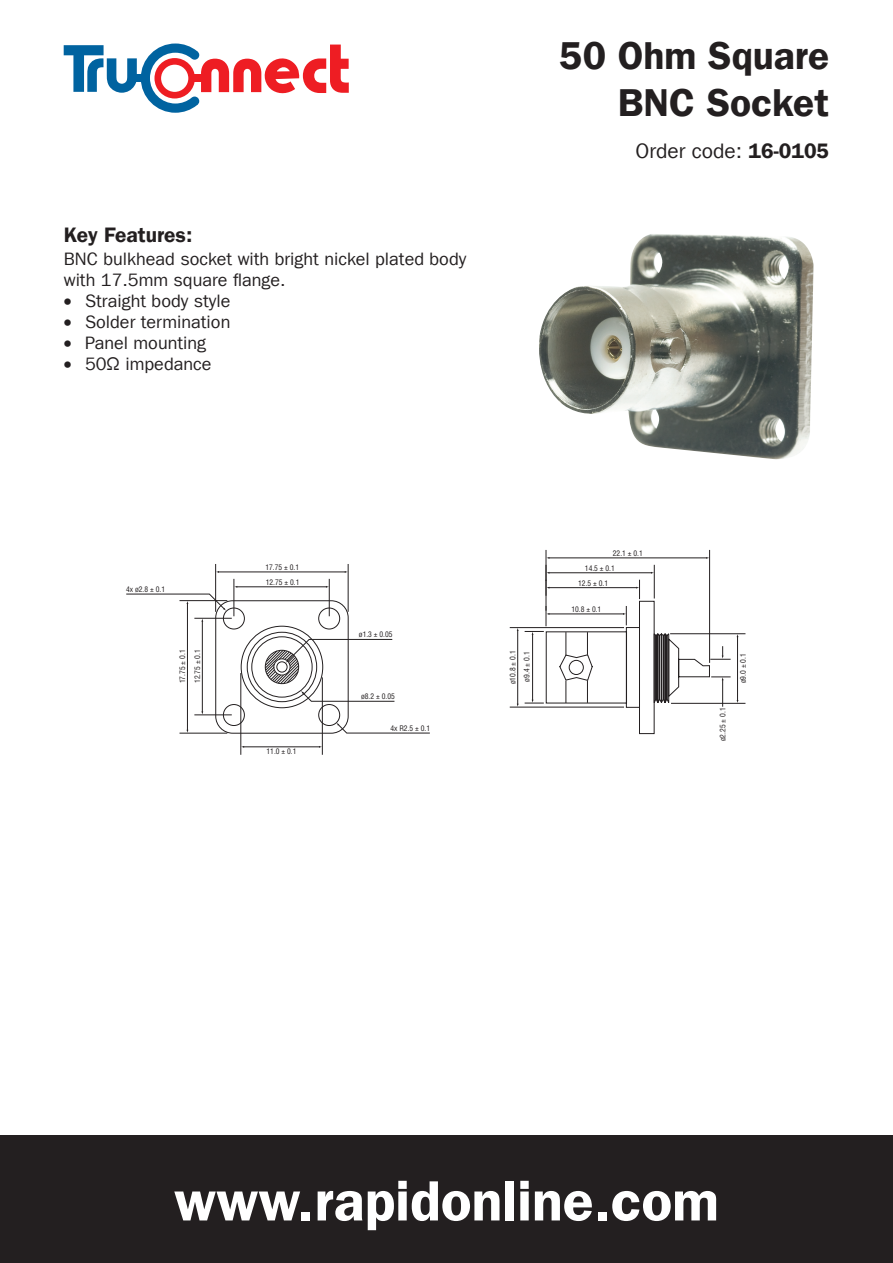
<style>
.page{position:relative;width:893px;height:1263px;background:#fff}
.page>*{position:absolute;margin:0;border:0;box-sizing:border-box;transform-origin:0 0}
.t1{font:57px "Franklin Gothic LT Com Dm";color:#fff}
.t2{font:39px/46.5px "Franklin Gothic LT Com Dm";color:#231f20;text-align:right}
.t3{font:21px "Franklin Gothic LT Com";color:#231f20}
.t4{font:21px "Franklin Gothic LT Com Dm";color:#231f20}
.t5{font:18px/21px "Franklin Gothic LT Com";color:#231f20}
.t6{font:condensed 7.5px/14.9px "Helvetica";color:#231f20}
.s1{font-family:"Times";font-size:22.5px}
.s2{font-family:"Franklin Gothic LT Com Dm"}
</style>
<div class="page">
<div style="left:0;top:1135px;width:893px;height:128px;background:#231f20"></div>
<svg style="left:64px;top:44px;width:285px;height:69px"></svg>
<div style="left:135px;top:75px;width:9px;height:7px;background:#0063a0"></div>
<div style="left:193px;top:75px;width:9px;height:7px;background:#ee1d23"></div>
<div style="left:154px;top:58px;width:41px;height:40px;border:7px solid #ee1d23;border-radius:50%"></div>
<img style="left:539px;top:234px;width:275px;height:226px">
<svg style="left:215px;top:600px;width:495px;height:134px"></svg>
<svg style="left:654px;top:633px;width:15px;height:71px"></svg>
<svg style="left:559px;top:632px;width:34px;height:71px"></svg>
<hr style="left:179px;top:733px;width:48px;height:1px;background:#231f20">
<hr style="left:179px;top:600px;width:48px;height:1px;background:#231f20">
<hr style="left:194px;top:618px;width:38px;height:1px;background:#231f20">
<hr style="left:194px;top:715px;width:38px;height:1px;background:#231f20">
<hr style="left:202px;top:621px;width:1px;height:91px;background:#231f20">
<hr style="left:187px;top:603px;width:1px;height:127px;background:#231f20">
<hr style="left:215px;top:564px;width:1px;height:48px;background:#231f20">
<hr style="left:348px;top:564px;width:1px;height:48px;background:#231f20">
<hr style="left:329px;top:579px;width:1px;height:37px;background:#231f20">
<hr style="left:234px;top:579px;width:1px;height:37px;background:#231f20">
<hr style="left:237px;top:586px;width:90px;height:1px;background:#231f20">
<hr style="left:218px;top:572px;width:127px;height:1px;background:#231f20">
<hr style="left:241px;top:673px;width:1px;height:82px;background:#231f20">
<hr style="left:322px;top:677px;width:1px;height:78px;background:#231f20">
<hr style="left:243px;top:746px;width:77px;height:1px;background:#231f20">
<svg style="left:265px;top:639px;width:128px;height:45px"></svg>
<svg style="left:126px;top:594px;width:100px;height:17px"></svg>
<svg style="left:301px;top:691px;width:94px;height:11px"></svg>
<svg style="left:336px;top:723px;width:94px;height:10px"></svg>
<hr style="left:549px;top:614px;width:75px;height:1px;background:#231f20">
<svg style="left:623px;top:606px;width:4px;height:19px"></svg>
<hr style="left:546px;top:580px;width:1px;height:31px;background:#231f20">
<hr style="left:549px;top:587px;width:88px;height:1px;background:#231f20">
<svg style="left:636px;top:580px;width:4px;height:19px"></svg>
<hr style="left:654px;top:565px;width:1px;height:33px;background:#231f20">
<hr style="left:549px;top:572px;width:103px;height:1px;background:#231f20">
<hr style="left:709px;top:550px;width:1px;height:113px;background:#231f20">
<hr style="left:546px;top:550px;width:1px;height:31px;background:#231f20">
<hr style="left:549px;top:558px;width:158px;height:1px;background:#231f20">
<hr style="left:510px;top:627px;width:114px;height:1px;background:#231f20">
<hr style="left:510px;top:707px;width:114px;height:1px;background:#231f20">
<hr style="left:517px;top:630px;width:1px;height:74px;background:#231f20">
<hr style="left:532px;top:634px;width:1px;height:66px;background:#231f20">
<svg style="left:525px;top:700px;width:19px;height:4px"></svg>
<svg style="left:525px;top:606px;width:24px;height:29px"></svg>
<hr style="left:671px;top:703px;width:74px;height:1px;background:#231f20">
<hr style="left:670px;top:633px;width:75px;height:1px;background:#231f20">
<hr style="left:737px;top:636px;width:1px;height:65px;background:#231f20">
<svg style="left:710px;top:646px;width:21px;height:14px"></svg>
<svg style="left:711px;top:677px;width:20px;height:30px"></svg>
<h3 class="t4" style="left:64px;top:222px;width:130px">Key Features:</h3>
<h3 class="t5" style="left:64px;top:249px;width:404px">BNC bulkhead socket with bright nickel plated body with 17.5mm square flange.</h3>
<h3 class="t5" style="left:64px;top:291px;width:168px"><span class="s1">•</span> Straight body style</h3>
<h3 class="t5" style="left:64px;top:312px;width:168px"><span class="s1">•</span> Solder termination</h3>
<h3 class="t5" style="left:64px;top:333px;width:144px"><span class="s1">•</span> Panel mounting</h3>
<h3 class="t5" style="left:64px;top:354px;width:149px"><span class="s1">•</span> 50Ω impedance</h3>
<h2 class="t2" style="left:559px;top:33px;width:271px">50 Ohm Square<br>BNC Socket</h2>
<h3 class="t3" style="left:636px;top:139px;width:195px">Order code: <span class="s2">16-0105</span></h3>
<p class="t6" style="left:126px;top:582px;width:40px">4x ø2.8 ± 0.1</p>
<p class="t6" style="left:175px;top:683px;width:36px;rotate:-90deg">17.75 ± 0.1<br>12.75 ± 0.1</p>
<p class="t6" style="left:265px;top:559px;width:35px">17.75 ± 0.1</p>
<p class="t6" style="left:266px;top:574px;width:35px">12.75 ± 0.1</p>
<p class="t6" style="left:267px;top:744px;width:31px">11.0 ± 0.1</p>
<p class="t6" style="left:359px;top:627px;width:35px">ø1.3 ± 0.05</p>
<p class="t6" style="left:361px;top:689px;width:35px">ø8.2 ± 0.05</p>
<p class="t6" style="left:390px;top:721px;width:41px">4x R2.5 ± 0.1</p>
<p class="t6" style="left:505px;top:684px;width:35px;line-height:14.1px;text-align:center;rotate:-90deg">ø10.8 ± 0.1 ø9.4 ± 0.1</p>
<p class="t6" style="left:613px;top:546px;width:31px">22.1 ± 0.1</p>
<p class="t6" style="left:585px;top:560px;width:31px">14.5 ± 0.1</p>
<p class="t6" style="left:578px;top:575px;width:31px">12.5 ± 0.1</p>
<p class="t6" style="left:571px;top:602px;width:31px">10.8 ± 0.1</p>
<p class="t6" style="left:715px;top:741px;width:35px;rotate:-90deg">ø2.25 ± 0.1</p>
<p class="t6" style="left:735px;top:683px;width:31px;rotate:-90deg">ø9.0 ± 0.1</p>
<h1 class="t1" style="left:174px;top:1167px;width:546px">www.rapidonline.com</h1>
</div>
